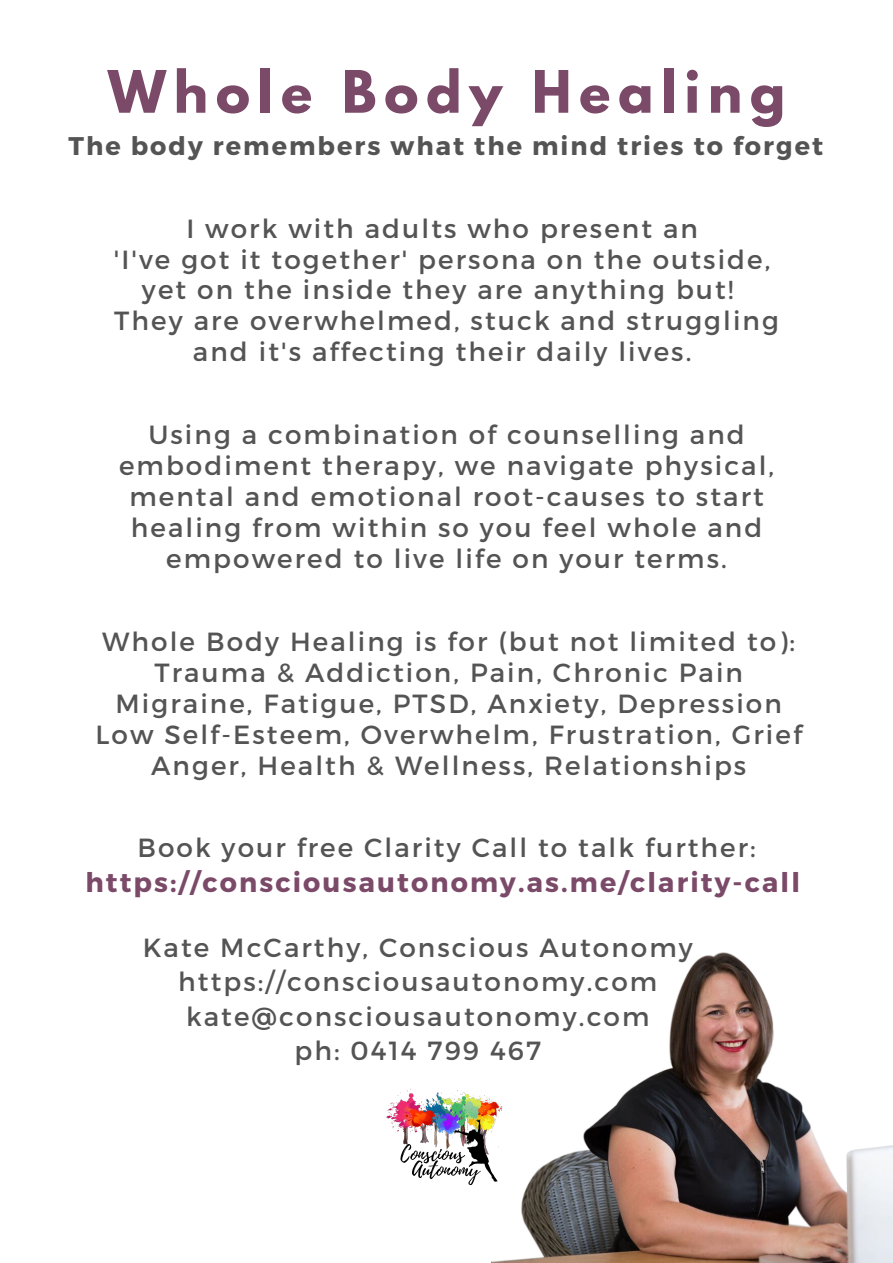
<style>
.page{position:relative;width:893px;height:1263px;background:#fff}
.page>*{position:absolute;margin:0;border:0;box-sizing:border-box;transform-origin:0 0}
.t1{font:700 51.82px "League Spartan";letter-spacing:.15em;color:#7b4a69}
.t2{font:700 27px "Montserrat";letter-spacing:.08em;color:#7b4a69}
.t3{font:26.25px/30.9px "Montserrat";letter-spacing:.08em;color:#545454;text-align:center}
.t4{font:700 25.5px "Montserrat";letter-spacing:.08em;color:#545454}
</style>
<div class="page">
<img style="left:492px;top:952px;width:401px;height:311px">
<img style="left:386px;top:1076px;width:121px;height:121px">
<p class="t1" style="left:108px;top:66px;width:679px">Whole Body Healing</p>
<p class="t4" style="left:68px;top:130px;width:756px">The body remembers what the mind tries to forget</p>
<p class="t3" style="left:186px;top:211px;width:513px">I work with adults who present an</p>
<p class="t3" style="left:114px;top:242px;width:658px">'I've got it together' persona on the outside,</p>
<p class="t3" style="left:142px;top:273px;width:593px">yet on the inside they are anything but!</p>
<p class="t3" style="left:114px;top:304px;width:666px">They are overwhelmed, stuck and struggling and it's affecting their daily lives.</p>
<p class="t3" style="left:119px;top:418px;width:656px">Using a combination of counselling and embodiment therapy, we navigate physical, mental and emotional root-causes to start healing from within so you feel whole and empowered to live life on your terms.</p>
<p class="t3" style="left:102px;top:625px;width:694px">Whole Body Healing is for (but not limited to):</p>
<p class="t3" style="left:154px;top:656px;width:590px">Trauma &amp; Addiction, Pain, Chronic Pain</p>
<p class="t3" style="left:116px;top:687px;width:667px">Migraine, Fatigue, PTSD, Anxiety, Depression</p>
<p class="t3" style="left:95px;top:718px;width:708px">Low Self-Esteem, Overwhelm, Frustration, Grief</p>
<p class="t3" style="left:151px;top:749px;width:596px">Anger, Health &amp; Wellness, Relationships</p>
<p class="t3" style="left:137px;top:831px;width:620px">Book your free Clarity Call to talk further:</p>
<p class="t2" style="left:85px;top:864px;width:716px">https://consciousautonomy.as.me/clarity-call</p>
<p class="t3" style="left:143px;top:931px;width:551px">Kate McCarthy, Conscious Autonomy</p>
<p class="t3" style="left:178px;top:965px;width:480px">https://consciousautonomy.com</p>
<p class="t3" style="left:186px;top:999px;width:465px">kate@consciousautonomy.com</p>
<p class="t3" style="left:294px;top:1034px;width:248px">ph: 0414 799 467</p>
</div>
